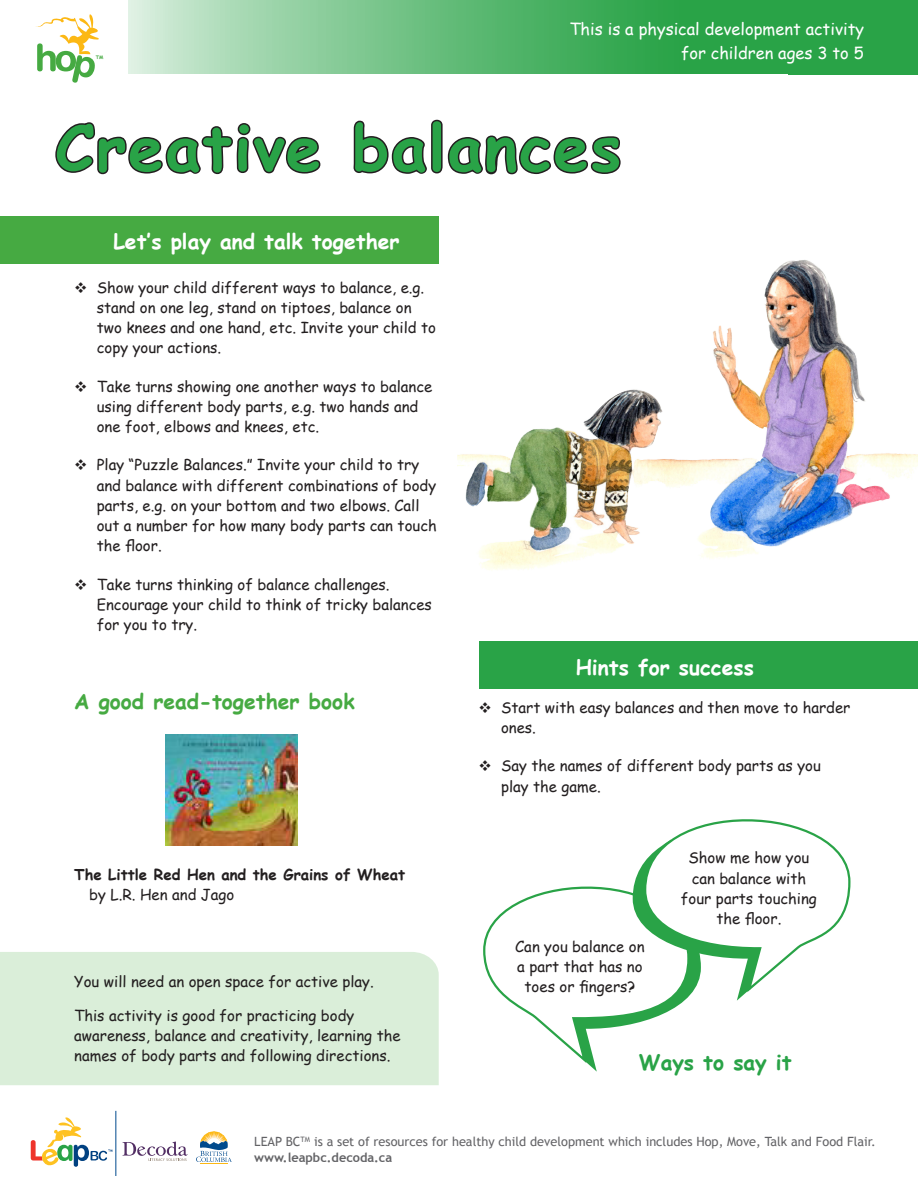
<style>
.page{position:relative;width:918px;height:1188px;background:#fff}
.page>*{position:absolute;margin:0;border:0;box-sizing:border-box;transform-origin:0 0}
.HF_B_Heading{font:700 63px "Comic Sans MS";letter-spacing:.03em;color:#29a347}
.t1{font:700 21px "Comic Sans MS";color:#fff}
.t2{font:700 21px "Comic Sans MS";color:#46aa42}
.t3{font:700 21px "Comic Sans MS";color:#29a347}
.t4{font:16.5px/24px "Comic Sans MS";color:#fff;text-align:right}
.t5{font:15px/20.2px "Comic Sans MS";color:#231f20}
.t6{font:700 15px "Comic Sans MS";color:#231f20}
.t7{font:12.75px/16.5px "Trebuchet MS";color:#636366}
.t8{font:700 4.8px "Comic Sans MS";color:#46aa42}
.s1{font-weight:700}
</style>
<div class="page">
<div style="left:789px;top:0;width:129px;height:74px;background:#29a347"></div>
<svg style="left:128px;top:0;width:661px;height:74px;background:#53b46b"></svg>
<svg style="left:483px;top:864px;width:194px;height:208px"></svg>
<svg style="left:643px;top:819px;width:208px;height:187px"></svg>
<div style="left:0;top:217px;width:439px;height:47px;background:#46aa42"></div>
<div style="left:0;top:952px;width:439px;height:133px;background:#daeed9"></div>
<div style="left:479px;top:641px;width:439px;height:48px;background:#29a347"></div>
<svg style="left:31px;top:1117px;width:82px;height:50px"></svg>
<hr style="left:115px;top:1111px;width:1px;height:64px;background:#004a8d">
<svg style="left:123px;top:1142px;width:65px;height:19px"></svg>
<svg style="left:196px;top:1131px;width:36px;height:33px"></svg>
<svg style="left:36px;top:14px;width:286px;height:161px"></svg>
<svg style="left:351px;top:119px;width:270px;height:98px"></svg>
<img style="left:458px;top:260px;width:460px;height:310px">
<img style="left:166px;top:734px;width:132px;height:111px">
<p class="t8" style="left:96px;top:54px;width:9px">TM</p>
<p class="t4" style="left:569px;top:17px;width:296px">This is a physical development activity for children ages 3 to 5</p>
<p class="HF_B_Heading" style="left:55px;top:101px;width:568px">Creative balances</p>
<p class="t1" style="left:113px;top:226px;width:288px">Let’s play and talk together</p>
<p class="t5" style="left:97px;top:276px;width:341px;text-indent:-22px">❖ Show your child different ways to balance, e.g. stand on one leg, stand on tiptoes, balance on two knees and one hand, etc. Invite your child to copy your actions.</p>
<p class="t5" style="left:97px;top:375px;width:337px;text-indent:-22px">❖ Take turns showing one another ways to balance using different body parts, e.g. two hands and one foot, elbows and knees, etc.</p>
<p class="t5" style="left:97px;top:454px;width:341px;text-indent:-22px">❖ Play “Puzzle Balances.” Invite your child to try and balance with different combinations of body parts, e.g. on your bottom and two elbows. Call out a number for how many body parts can touch the floor.</p>
<p class="t5" style="left:97px;top:573px;width:337px;text-indent:-22px">❖ Take turns thinking of balance challenges.<br>Encourage your child to think of tricky balances for you to try.</p>
<p class="t2" style="left:74px;top:686px;width:282px">A good read-together book</p>
<p class="t6" style="left:74px;top:863px;width:332px">The Little Red Hen and the Grains of Wheat</p>
<p class="t5" style="left:89px;top:884px;width:147px">by L.R. Hen and Jago</p>
<p class="t5" style="left:74px;top:971px;width:301px">You will need an open space for active play.</p>
<p class="t5" style="left:74px;top:1005px;width:328px">This activity is good for practicing body awareness, balance and creativity, learning the names of body parts and following directions.</p>
<p class="t1" style="left:576px;top:652px;width:180px">Hints for success</p>
<p class="t5" style="left:501px;top:697px;width:351px;text-indent:-22px">❖ Start with easy balances and then move to harder ones.</p>
<p class="t5" style="left:501px;top:755px;width:321px;text-indent:-22px">❖ Say the names of different body parts as you play the game.</p>
<p class="t5" style="left:515px;top:936px;width:131px">Can you balance on</p>
<p class="t5" style="left:517px;top:956px;width:127px">a part that has no</p>
<p class="t5" style="left:525px;top:976px;width:112px">toes or fingers?</p>
<p class="t5" style="left:689px;top:847px;width:122px">Show me how you</p>
<p class="t5" style="left:692px;top:868px;width:116px">can balance with</p>
<p class="t5" style="left:681px;top:888px;width:137px">four parts touching</p>
<p class="t5" style="left:716px;top:908px;width:66px">the floor.</p>
<p class="t3" style="left:639px;top:1047px;width:154px">Ways to say it</p>
<p class="t7" style="left:254px;top:1133px;width:623px">LEAP BC<sup>TM</sup> is a set of resources for healthy child development which includes Hop, Move, Talk and Food Flair. <span class="s1">www.leapbc.decoda.ca</span></p>
</div>
